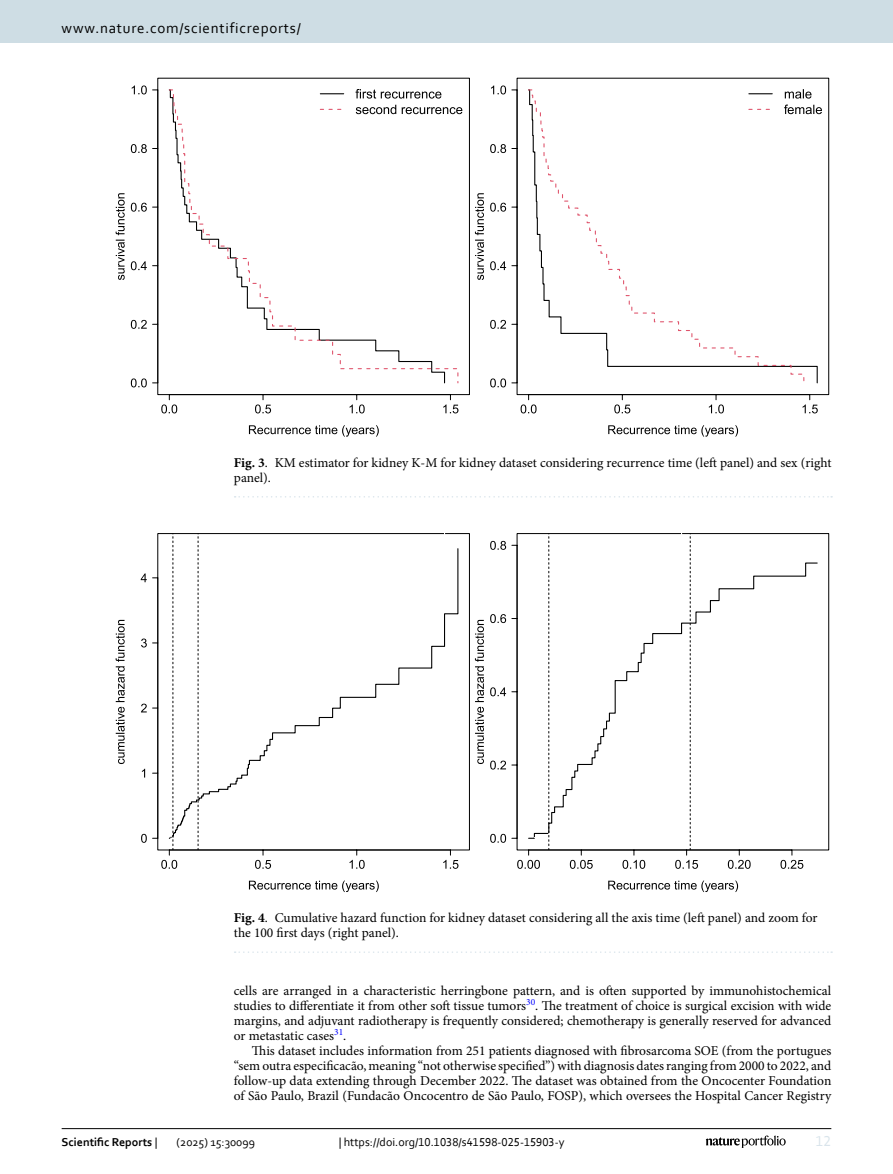
<style>
.page{position:relative;width:893px;height:1174px;background:#fff}
.page>*{position:absolute;margin:0;border:0;box-sizing:border-box;transform-origin:0 0}
.t1{font:15px "Corbel";letter-spacing:.05em;color:#000}
.t2{font:15px "Corbel";color:#d9e4eb}
.Body_Text_Indent{font:13.5px/15px "Minion Pro";color:#000;text-align:justify}
.Body_Text{font:13.5px/15px "Minion Pro";color:#000;text-align:justify}
.Figure_Caption{font:13.5px/15px "Minion Pro";color:#000}
.t3{font:12px "Corbel";color:#000}
.t4{font:700 12px "Corbel";color:#000}
.s1{font-weight:700}
.s2{font-weight:400}
</style>
<div class="page">
<svg style="left:255px;top:850px;width:16px;height:19px"></svg>
<svg style="left:350px;top:850px;width:15px;height:19px"></svg>
<svg style="left:443px;top:850px;width:15px;height:19px"></svg>
<svg style="left:141px;top:834px;width:6px;height:8px"></svg>
<svg style="left:142px;top:768px;width:3px;height:9px"></svg>
<svg style="left:141px;top:703px;width:6px;height:9px"></svg>
<svg style="left:141px;top:638px;width:6px;height:9px"></svg>
<svg style="left:141px;top:573px;width:6px;height:9px"></svg>
<svg style="left:249px;top:880px;width:130px;height:12px"></svg>
<svg style="left:116px;top:620px;width:9px;height:144px"></svg>
<svg style="left:177px;top:533px;width:282px;height:305px"></svg>
<svg style="left:153px;top:533px;width:24px;height:336px"></svg>
<svg style="left:198px;top:533px;width:1px;height:317px"></svg>
<svg style="left:517px;top:850px;width:23px;height:19px"></svg>
<svg style="left:570px;top:850px;width:23px;height:19px"></svg>
<svg style="left:622px;top:850px;width:23px;height:19px"></svg>
<svg style="left:728px;top:850px;width:23px;height:19px"></svg>
<svg style="left:780px;top:850px;width:23px;height:19px"></svg>
<svg style="left:490px;top:834px;width:16px;height:8px"></svg>
<svg style="left:490px;top:760px;width:16px;height:9px"></svg>
<svg style="left:490px;top:687px;width:16px;height:9px"></svg>
<svg style="left:490px;top:614px;width:16px;height:9px"></svg>
<svg style="left:490px;top:541px;width:16px;height:9px"></svg>
<svg style="left:608px;top:880px;width:130px;height:12px"></svg>
<svg style="left:475px;top:620px;width:9px;height:144px"></svg>
<svg style="left:533px;top:533px;width:285px;height:305px"></svg>
<svg style="left:548px;top:533px;width:1px;height:317px"></svg>
<svg style="left:675px;top:533px;width:23px;height:336px"></svg>
<svg style="left:235px;top:951px;width:597px;height:2px"></svg>
<svg style="left:161px;top:395px;width:16px;height:18px"></svg>
<svg style="left:255px;top:395px;width:16px;height:18px"></svg>
<svg style="left:350px;top:395px;width:15px;height:18px"></svg>
<svg style="left:443px;top:395px;width:15px;height:18px"></svg>
<svg style="left:131px;top:378px;width:16px;height:9px"></svg>
<svg style="left:131px;top:320px;width:16px;height:9px"></svg>
<svg style="left:131px;top:261px;width:16px;height:9px"></svg>
<svg style="left:131px;top:203px;width:16px;height:9px"></svg>
<svg style="left:131px;top:144px;width:16px;height:9px"></svg>
<svg style="left:132px;top:85px;width:15px;height:9px"></svg>
<div style="left:157px;top:78px;width:313px;height:317px;border:1px solid #000"></div>
<svg style="left:249px;top:425px;width:130px;height:12px"></svg>
<svg style="left:116px;top:193px;width:9px;height:87px"></svg>
<svg style="left:168px;top:89px;width:291px;height:295px"></svg>
<svg style="left:320px;top:93px;width:24px;height:1px"></svg>
<svg style="left:320px;top:109px;width:24px;height:1px"></svg>
<svg style="left:355px;top:89px;width:86px;height:10px"></svg>
<svg style="left:356px;top:105px;width:106px;height:9px"></svg>
<svg style="left:521px;top:395px;width:16px;height:18px"></svg>
<svg style="left:614px;top:395px;width:16px;height:18px"></svg>
<svg style="left:709px;top:395px;width:15px;height:18px"></svg>
<svg style="left:802px;top:395px;width:16px;height:18px"></svg>
<svg style="left:490px;top:378px;width:16px;height:9px"></svg>
<svg style="left:490px;top:320px;width:16px;height:9px"></svg>
<svg style="left:490px;top:261px;width:16px;height:9px"></svg>
<svg style="left:490px;top:203px;width:16px;height:9px"></svg>
<svg style="left:490px;top:144px;width:16px;height:9px"></svg>
<svg style="left:491px;top:85px;width:15px;height:9px"></svg>
<div style="left:517px;top:78px;width:312px;height:317px;border:1px solid #000"></div>
<svg style="left:608px;top:425px;width:130px;height:12px"></svg>
<svg style="left:475px;top:193px;width:9px;height:87px"></svg>
<svg style="left:528px;top:89px;width:277px;height:293px"></svg>
<svg style="left:749px;top:93px;width:23px;height:1px"></svg>
<svg style="left:749px;top:109px;width:23px;height:1px"></svg>
<svg style="left:785px;top:89px;width:26px;height:10px"></svg>
<svg style="left:784px;top:105px;width:38px;height:9px"></svg>
<svg style="left:235px;top:496px;width:597px;height:1px"></svg>
<hr style="left:62px;top:1128px;width:769px;height:1px;background:#000">
<svg style="left:706px;top:1135px;width:80px;height:12px"></svg>
<div style="left:0;top:0;width:893px;height:43px;background:#cedde4"></div>
<p class="t1" style="left:62px;top:18px;width:241px">www.nature.com/scientificreports/</p>
<p class="Figure_Caption" style="left:234px;top:455px;width:599px"><span class="s1">Fig. 3</span>. KM estimator for kidney K-M for kidney dataset considering recurrence time (left panel) and sex (right panel).</p>
<p class="Figure_Caption" style="left:234px;top:910px;width:585px"><span class="s1">Fig. 4</span>. Cumulative hazard function for kidney dataset considering all the axis time (left panel) and zoom for the 100 first days (right panel).</p>
<p class="Body_Text" style="left:234px;top:983px;width:599px">cells are arranged in a characteristic herringbone pattern, and is often supported by immunohistochemical studies to differentiate it from other soft tissue tumors<sup>30</sup>. The treatment of choice is surgical excision with wide margins, and adjuvant radiotherapy is frequently considered; chemotherapy is generally reserved for advanced or metastatic cases<sup>31</sup>.</p>
<p class="Body_Text_Indent" style="left:234px;top:1043px;width:599px;text-indent:18px">This dataset includes information from 251 patients diagnosed with fibrosarcoma SOE (from the portugues “sem outra especificacão, meaning “not otherwise specified”) with diagnosis dates ranging from 2000 to 2022, and follow-up data extending through December 2022. The dataset was obtained from the Oncocenter Foundation of São Paulo, Brazil (Fundacão Oncocentro de São Paulo, FOSP), which oversees the Hospital Cancer Registry</p>
<p class="t4" style="left:62px;top:1134px;width:97px">Scientific Reports <span class="s2">|</span></p>
<p class="t3" style="left:177px;top:1134px;width:80px">(2025) 15:30099</p>
<p class="t3" style="left:339px;top:1134px;width:227px">| https://doi.org/10.1038/s41598-025-15903-y</p>
<p class="t2" style="left:816px;top:1132px;width:17px">12</p>
</div>
